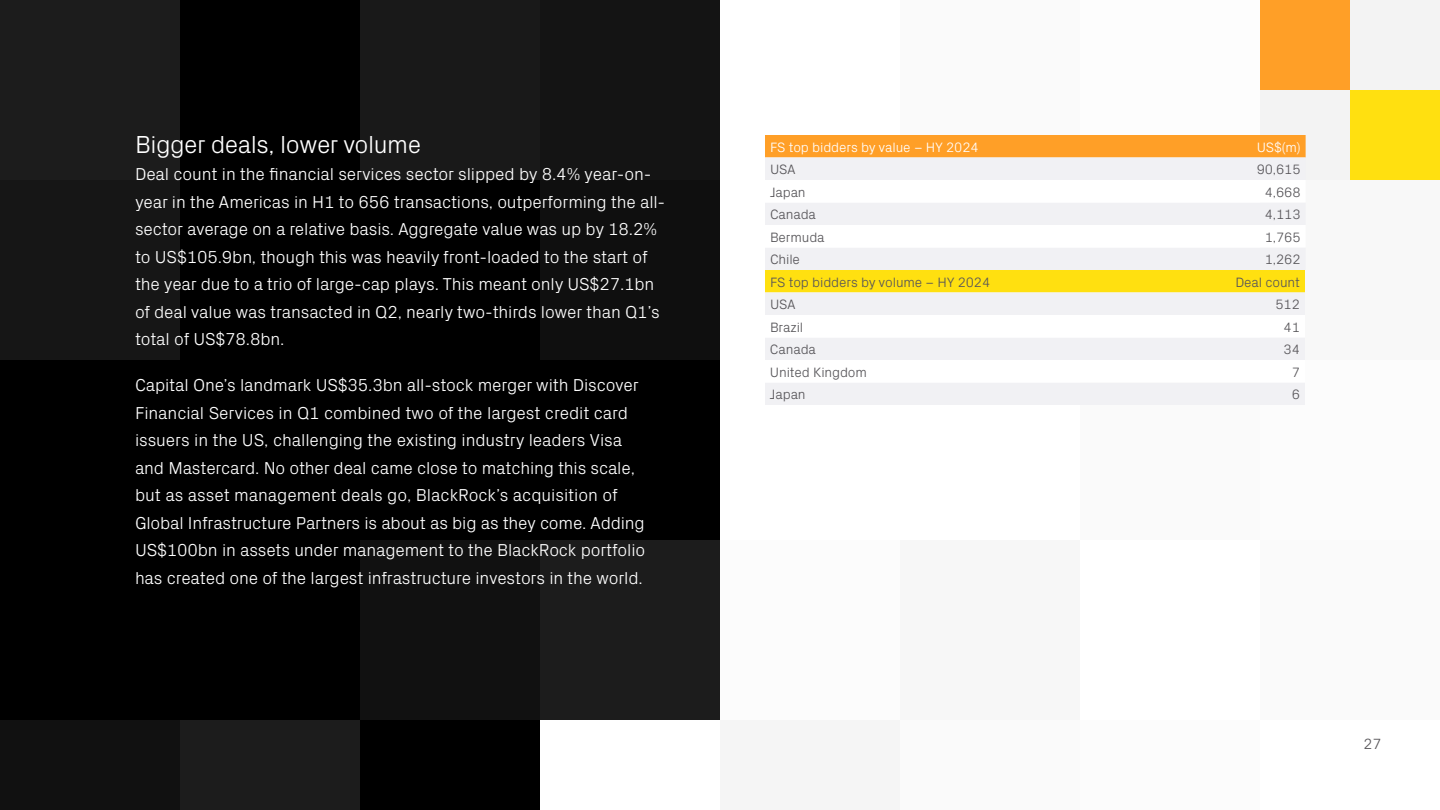
<style>
.page{position:relative;width:1440px;height:810px;background:#fff}
.page>*{position:absolute;margin:0;border:0;box-sizing:border-box;transform-origin:0 0}
._02_Subheads_White{font:300 25px "Px Grotesk";letter-spacing:-.02em;color:#fff}
._03_Body_Copy_White{font:300 17.5px/27.5px "Px Grotesk";letter-spacing:-.01em;color:#fff}
.t1{font:300 15px "Px Grotesk";color:#575559}
.Table_Top_5s_Gray_left_align{font:300 13.75px "Px Grotesk";letter-spacing:-.01em;color:#575559}
.Table_Top_5s_Gray_right_align{font:300 13.75px "Px Grotesk";letter-spacing:-.01em;color:#575559}
.Table_Top_5s_Gray_table_header{font:300 13.75px "Px Grotesk";letter-spacing:-.01em;color:#575559}
.Table_Top_5s_White_table_header{font:300 13.75px "Px Grotesk";letter-spacing:-.01em;color:#fff}
.Table_Top_5s_Gray_table_header_right_ali{font:300 13.75px "Px Grotesk";letter-spacing:-.01em;color:#575559}
.Table_Top_5s_White_table_header_right_al{font:300 13.75px "Px Grotesk";color:#fff}
</style>
<div class="page">
<div style="left:0;top:0;width:540px;height:720px;background:#000"></div>
<div style="left:540px;top:0;width:180px;height:180px;background:#141414"></div>
<div style="left:540px;top:180px;width:180px;height:180px;background:#0f0f0f"></div>
<div style="left:540px;top:360px;width:180px;height:180px;background:#000"></div>
<div style="left:540px;top:540px;width:180px;height:180px;background:#1c1c1c"></div>
<div style="left:360px;top:0;width:180px;height:180px;background:#191919"></div>
<div style="left:360px;top:540px;width:180px;height:180px;background:#111"></div>
<div style="left:360px;top:720px;width:180px;height:90px;background:#000"></div>
<div style="left:180px;top:540px;width:180px;height:180px;background:#000"></div>
<div style="left:180px;top:720px;width:180px;height:90px;background:#1c1c1c"></div>
<div style="left:0;top:0;width:180px;height:180px;background:#1c1c1c"></div>
<div style="left:0;top:180px;width:180px;height:180px;background:#161616"></div>
<div style="left:0;top:360px;width:180px;height:180px;background:#000"></div>
<div style="left:0;top:720px;width:180px;height:90px;background:#111"></div>
<div style="left:1260px;top:0;width:180px;height:180px;background:#f3f3f3"></div>
<div style="left:900px;top:540px;width:180px;height:180px;background:#f7f7f7"></div>
<div style="left:720px;top:720px;width:180px;height:90px;background:#f5f5f5"></div>
<div style="left:900px;top:0;width:180px;height:180px;background:#fafafa"></div>
<div style="left:900px;top:720px;width:180px;height:90px;background:#fafafa"></div>
<div style="left:1080px;top:360px;width:180px;height:180px;background:#fafafa"></div>
<div style="left:1260px;top:180px;width:180px;height:180px;background:#f8f8f8"></div>
<div style="left:1260px;top:540px;width:180px;height:180px;background:#fafafa"></div>
<div style="left:1260px;top:0;width:90px;height:90px;background:#ff9f27"></div>
<div style="left:1350px;top:90px;width:90px;height:90px;background:#ffe010"></div>
<div style="left:765px;top:135px;width:541px;height:23px;background:#ff9f27"></div>
<div style="left:765px;top:158px;width:495px;height:112px;background:#f1f1f4"></div>
<svg style="left:765px;top:180px;width:495px;height:68px"></svg>
<div style="left:765px;top:270px;width:540px;height:22px;background:#ffe010"></div>
<div style="left:765px;top:292px;width:540px;height:113px;background:#f1f1f4"></div>
<svg style="left:765px;top:315px;width:540px;height:67px"></svg>
<p class="_02_Subheads_White" style="left:135px;top:126px;width:288px">Bigger deals, lower volume</p>
<p class="_03_Body_Copy_White" style="left:135px;top:159px;width:532px">Deal count in the financial services sector slipped by 8.4% year-on&shy;year in the Americas in H1 to 656 transactions, outperforming the all&shy;sector average on a relative basis. Aggregate value was up by 18.2% to US$105.9bn, though this was heavily front-loaded to the start of the year due to a trio of large-cap plays. This meant only US$27.1bn of deal value was transacted in Q2, nearly two-thirds lower than Q1’s total of US$78.8bn.</p>
<p class="_03_Body_Copy_White" style="left:135px;top:370px;width:512px">Capital One’s landmark US$35.3bn all-stock merger with Discover Financial Services in Q1 combined two of the largest credit card issuers in the US, challenging the existing industry leaders Visa and Mastercard. No other deal came close to matching this scale, but as asset management deals go, BlackRock’s acquisition of Global Infrastructure Partners is about as big as they come. Adding US$100bn in assets under management to the BlackRock portfolio has created one of the largest infrastructure investors in the world.</p>
<p class="Table_Top_5s_White_table_header" style="left:770px;top:137px;width:210px">FS top bidders by value – HY 2024</p>
<p class="Table_Top_5s_White_table_header_right_al" style="left:1257px;top:137px;width:45px">US$(m)</p>
<p class="Table_Top_5s_Gray_left_align" style="left:770px;top:160px;width:27px">USA</p>
<p class="Table_Top_5s_Gray_right_align" style="left:1257px;top:160px;width:45px">90,615</p>
<p class="Table_Top_5s_Gray_left_align" style="left:770px;top:182px;width:37px">Japan</p>
<p class="Table_Top_5s_Gray_right_align" style="left:1265px;top:182px;width:37px">4,668</p>
<p class="Table_Top_5s_Gray_left_align" style="left:770px;top:205px;width:48px">Canada</p>
<p class="Table_Top_5s_Gray_right_align" style="left:1265px;top:205px;width:37px">4,113</p>
<p class="Table_Top_5s_Gray_left_align" style="left:770px;top:227px;width:56px">Bermuda</p>
<p class="Table_Top_5s_Gray_right_align" style="left:1265px;top:227px;width:37px">1,765</p>
<p class="Table_Top_5s_Gray_left_align" style="left:770px;top:250px;width:31px">Chile</p>
<p class="Table_Top_5s_Gray_right_align" style="left:1265px;top:250px;width:37px">1,262</p>
<p class="Table_Top_5s_Gray_table_header" style="left:770px;top:272px;width:222px">FS top bidders by volume – HY 2024</p>
<p class="Table_Top_5s_Gray_table_header_right_ali" style="left:1235px;top:272px;width:66px">Deal count</p>
<p class="Table_Top_5s_Gray_left_align" style="left:770px;top:295px;width:27px">USA</p>
<p class="Table_Top_5s_Gray_right_align" style="left:1276px;top:295px;width:26px">512</p>
<p class="Table_Top_5s_Gray_left_align" style="left:770px;top:317px;width:35px">Brazil</p>
<p class="Table_Top_5s_Gray_right_align" style="left:1284px;top:317px;width:18px">41</p>
<p class="Table_Top_5s_Gray_left_align" style="left:770px;top:340px;width:48px">Canada</p>
<p class="Table_Top_5s_Gray_right_align" style="left:1284px;top:340px;width:18px">34</p>
<p class="Table_Top_5s_Gray_left_align" style="left:770px;top:362px;width:99px">United Kingdom</p>
<p class="Table_Top_5s_Gray_right_align" style="left:1292px;top:362px;width:10px">7</p>
<p class="Table_Top_5s_Gray_left_align" style="left:770px;top:385px;width:37px">Japan</p>
<p class="Table_Top_5s_Gray_right_align" style="left:1292px;top:385px;width:10px">6</p>
<p class="t1" style="left:1364px;top:733px;width:20px">27</p>
</div>
